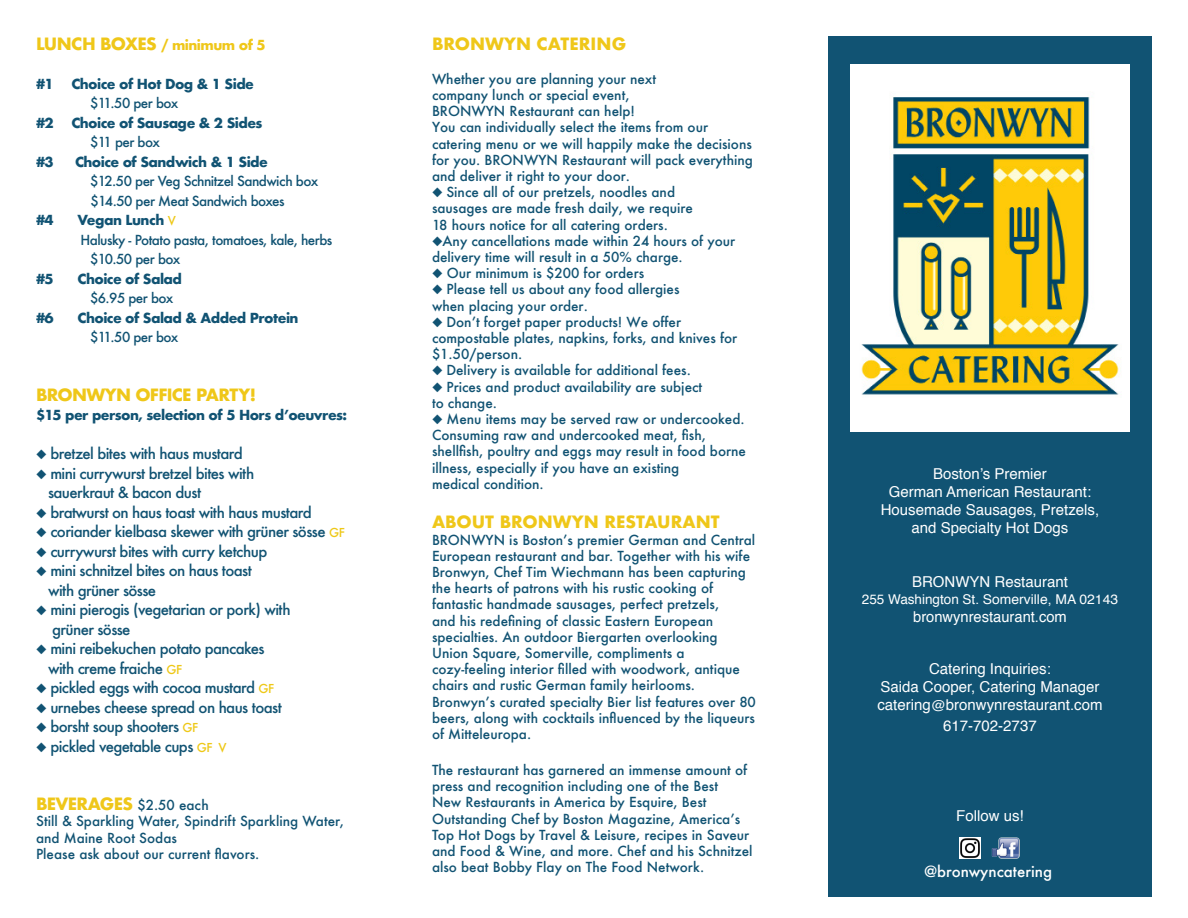
<style>
.page{position:relative;width:1188px;height:918px;background:#fff}
.page>*{position:absolute;margin:0;border:0;box-sizing:border-box;transform-origin:0 0}
.t1{font:700 16.5px "Futura";letter-spacing:-.04em;color:#efc719}
.t2{font:700 16.5px "Futura";letter-spacing:-.005em;color:#efc719}
.t3{font:500 15px/19.5px "Futura";letter-spacing:-.04em;color:#115373}
.t4{font:500 15px/18px "Futura PT";color:#fff;text-align:center}
.t5{font:500 15px "Futura";color:#fff}
.t6{font:500 13.5px/16.2px "Futura";color:#115373}
.t7{font:700 13.5px "Futura";letter-spacing:-.04em;color:#115373}
.t8{font:500 13.5px/19.5px "Futura";letter-spacing:-.04em;color:#115373}
.t9{font:500 13.5px "Futura PT";color:#fff}
.t10{font:700 13.5px "Futura";letter-spacing:-.04em;color:#efc719}
.s1{font-size:16.5px}
.s2{font-weight:500;font-size:12px;color:#eec817}
.s3{font-size:12px;color:#eec817}
.s4{font-weight:500;font-size:13.5px;color:#115373}
.s5{font-family:"Helvetica";font-weight:400}
</style>
<div class="page">
<div style="left:828px;top:36px;width:324px;height:860px;background:#115373"></div>
<img style="left:850px;top:65px;width:280px;height:367px">
<img style="left:960px;top:838px;width:21px;height:21px">
<img style="left:991px;top:838px;width:28px;height:21px">
<p class="t10" style="left:36px;top:36px;width:231px"><span class="s1">LUNCH BOXES</span> / minimum of 5</p>
<p class="t7" style="left:36px;top:75px;width:19px">#1</p>
<p class="t7" style="left:71px;top:75px;width:184px">Choice of Hot Dog &amp; 1 Side</p>
<p class="t8" style="left:90px;top:93px;width:90px">$11.50 per box</p>
<p class="t7" style="left:36px;top:114px;width:19px">#2</p>
<p class="t7" style="left:71px;top:114px;width:193px">Choice of Sausage &amp; 2 Sides</p>
<p class="t6" style="left:90px;top:134px;width:71px">$11 per box</p>
<p class="t7" style="left:36px;top:153px;width:19px">#3</p>
<p class="t7" style="left:75px;top:153px;width:194px">Choice of Sandwich &amp; 1 Side</p>
<p class="t8" style="left:90px;top:171px;width:230px">$12.50 per Veg Schnitzel Sandwich box $14.50 per Meat Sandwich boxes</p>
<p class="t7" style="left:36px;top:211px;width:19px">#4</p>
<p class="t7" style="left:78px;top:211px;width:100px">Vegan Lunch <span class="s2">V</span></p>
<p class="t8" style="left:81px;top:230px;width:253px">Halusky - Potato pasta, tomatoes, kale, herbs</p>
<p class="t8" style="left:90px;top:249px;width:92px">$10.50 per box</p>
<p class="t7" style="left:36px;top:270px;width:19px">#5</p>
<p class="t7" style="left:78px;top:270px;width:106px">Choice of Salad</p>
<p class="t6" style="left:90px;top:290px;width:85px">$6.95 per box</p>
<p class="t7" style="left:36px;top:309px;width:19px">#6</p>
<p class="t7" style="left:78px;top:309px;width:223px">Choice of Salad &amp; Added Protein</p>
<p class="t8" style="left:90px;top:327px;width:90px">$11.50 per box</p>
<p class="t1" style="left:36px;top:384px;width:222px">BRONWYN OFFICE PARTY!</p>
<p class="t7" style="left:36px;top:406px;width:313px">$15 per person, selection of 5 Hors d’oeuvres:</p>
<p class="t3" style="left:36px;top:444px;width:208px">◆ bretzel bites with haus mustard</p>
<p class="t3" style="left:48px;top:463px;width:208px;text-indent:-12px">◆ mini currywurst bretzel bites with sauerkraut &amp; bacon dust</p>
<p class="t3" style="left:36px;top:502px;width:277px">◆ bratwurst on haus toast with haus mustard</p>
<p class="t3" style="left:36px;top:522px;width:310px">◆ coriander kielbasa skewer with grüner sösse <span class="s3">GF</span></p>
<p class="t3" style="left:36px;top:541px;width:233px">◆ currywurst bites with curry ketchup</p>
<p class="t3" style="left:48px;top:561px;width:205px;text-indent:-12px">◆ mini schnitzel bites on haus toast with grüner sösse</p>
<p class="t3" style="left:52px;top:600px;width:240px;text-indent:-16px">◆ mini pierogis (vegetarian or pork) with grüner sösse</p>
<p class="t3" style="left:48px;top:639px;width:218px;text-indent:-12px">◆ mini reibekuchen potato pancakes with creme fraiche <span class="s3">GF</span></p>
<p class="t3" style="left:36px;top:678px;width:240px">◆ pickled eggs with cocoa mustard <span class="s3">GF</span></p>
<p class="t3" style="left:36px;top:697px;width:247px">◆ urnebes cheese spread on haus toast</p>
<p class="t3" style="left:36px;top:717px;width:164px">◆ borsht soup shooters <span class="s3">GF</span></p>
<p class="t3" style="left:36px;top:736px;width:192px">◆ pickled vegetable cups <span class="s3">GF V</span></p>
<p class="t1" style="left:36px;top:793px;width:174px">BEVERAGES <span class="s4">$2.50 each</span></p>
<p class="t6" style="left:36px;top:813px;width:310px">Still &amp; Sparkling Water, Spindrift Sparkling Water, and Maine Root Sodas<br>Please ask about our current flavors.</p>
<p class="t2" style="left:432px;top:33px;width:196px">BRONWYN CATERING</p>
<p class="t6" style="left:432px;top:71px;width:322px">Whether you are planning your next<br>company lunch or special event,<br>BRONWYN Restaurant can help!<br>You can individually select the items from our catering menu or we will happily make the decisions for you. BRONWYN Restaurant will pack everything and deliver it right to your door.</p>
<p class="t6" style="left:432px;top:184px;width:263px">◆ Since all of our pretzels, noodles and sausages are made fresh daily, we require<br>18 hours notice for all catering orders.</p>
<p class="t6" style="left:432px;top:233px;width:305px">◆Any cancellations made within 24 hours of your delivery time will result in a 50% charge.</p>
<p class="t6" style="left:432px;top:265px;width:214px">◆ Our minimum is $200 for orders</p>
<p class="t6" style="left:432px;top:281px;width:249px">◆ Please tell us about any food allergies when placing your order.</p>
<p class="t6" style="left:432px;top:314px;width:307px">◆ Don’t forget paper products! We offer compostable plates, napkins, forks, and knives for $1.50/person.</p>
<p class="t6" style="left:432px;top:362px;width:260px">◆ Delivery is available for additional fees.</p>
<p class="t6" style="left:432px;top:378px;width:272px">◆ Prices and product availability are subject to change.</p>
<p class="t6" style="left:432px;top:411px;width:316px">◆ Menu items may be served raw or undercooked.<br>Consuming raw and undercooked meat, fish, shellfish, poultry and eggs may result in food borne illness, especially if you have an existing<br>medical condition.</p>
<p class="t2" style="left:432px;top:511px;width:289px">ABOUT BRONWYN RESTAURANT</p>
<p class="t6" style="left:432px;top:531px;width:325px">BRONWYN is Boston’s premier German and Central European restaurant and bar. Together with his wife Bronwyn, Chef Tim Wiechmann has been capturing the hearts of patrons with his rustic cooking of fantastic handmade sausages, perfect pretzels,<br>and his redefining of classic Eastern European specialties. An outdoor Biergarten overlooking Union Square, Somerville, compliments a cozy-feeling interior filled with woodwork, antique chairs and rustic German family heirlooms.<br>Bronwyn’s curated specialty Bier list features over 80 beers, along with cocktails influenced by the liqueurs of Mitteleuropa.</p>
<p class="t6" style="left:432px;top:762px;width:322px">The restaurant has garnered an immense amount of press and recognition including one of the Best<br>New Restaurants in America by Esquire, Best Outstanding Chef by Boston Magazine, America’s Top Hot Dogs by Travel &amp; Leisure, recipes in Saveur and Food &amp; Wine, and more. Chef and his Schnitzel also beat Bobby Flay on The Food Network.</p>
<p class="t4" style="left:881px;top:466px;width:220px">Boston’s Premier<br>German American Restaurant:<br>Housemade Sausages, Pretzels, and Specialty Hot Dogs</p>
<p class="t4" style="left:912px;top:574px;width:157px">BRONWYN Restaurant</p>
<p class="t9" style="left:862px;top:593px;width:258px">255 Washington St. Somerville, MA 02143</p>
<p class="t4" style="left:913px;top:609px;width:155px">bronwynrestaurant.com</p>
<p class="t4" style="left:877px;top:661px;width:227px">Catering Inquiries:<br>Saida Cooper, Catering Manager catering<span class="s5">@</span>bronwynrestaurant.com</p>
<p class="t4" style="left:943px;top:718px;width:95px">617-702-2737</p>
<p class="t4" style="left:956px;top:808px;width:69px">Follow us!</p>
<p class="t5" style="left:924px;top:862px;width:130px">@bronwyncatering</p>
</div>
